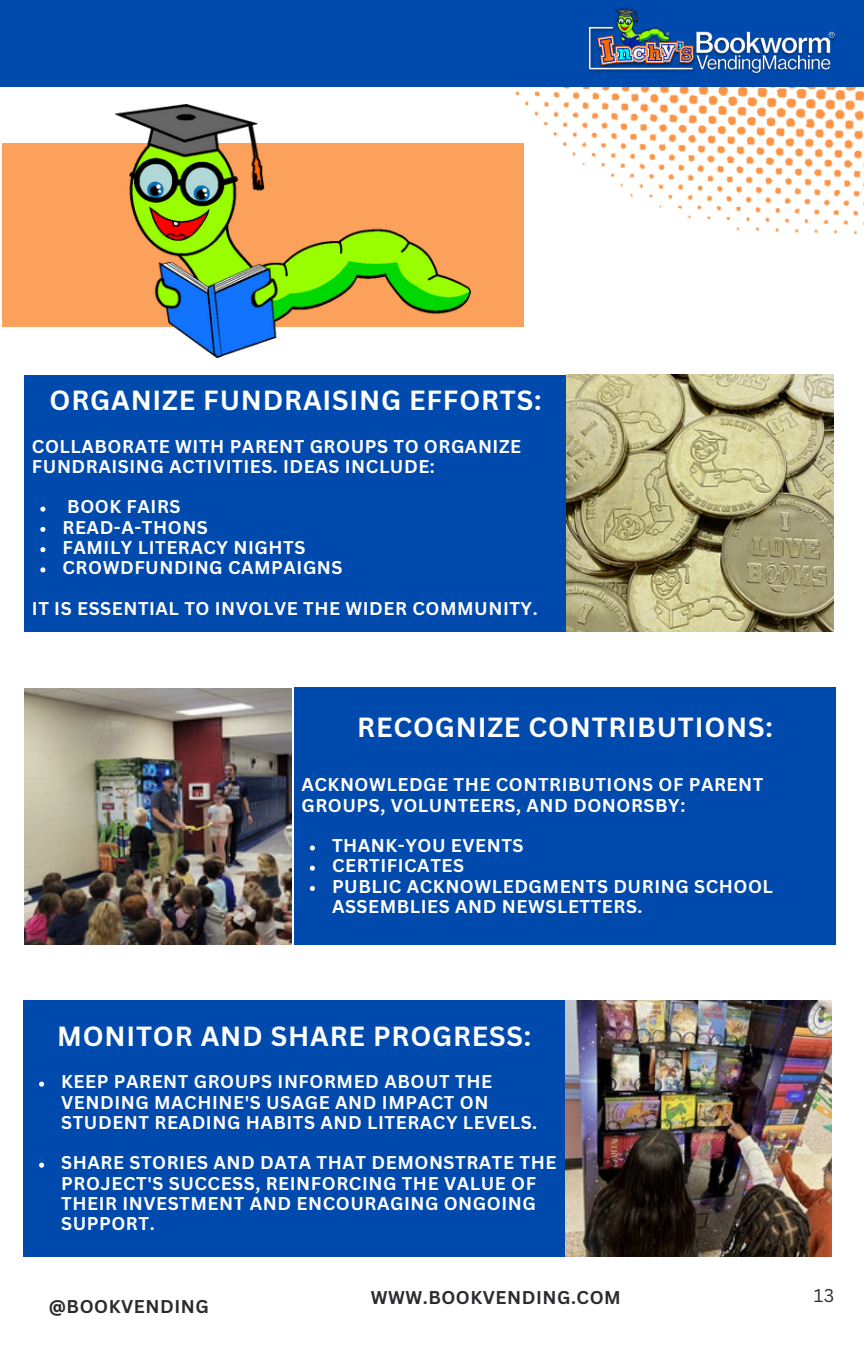
<style>
.page{position:relative;width:864px;height:1350px;background:#fff}
.page>*{position:absolute;margin:0;border:0;box-sizing:border-box;transform-origin:0 0}
.t1{font:700 27px "Canva Sans";letter-spacing:.03em;color:#fff}
.t2{font:700 18px/20.2px "Canva Sans";letter-spacing:.03em;color:#fff}
.t3{font:700 18px "Canva Sans";letter-spacing:.03em;color:#2b2c30}
.t4{font:18px "Canva Sans";color:#2b2c30}
</style>
<div class="page">
<div style="left:2px;top:143px;width:522px;height:183px;background:#fca15c"></div>
<img style="left:407px;top:86px;width:457px;height:148px">
<div style="left:0;top:0;width:864px;height:86px;background:#004aad"></div>
<img style="left:587px;top:7px;width:248px;height:67px">
<img style="left:566px;top:375px;width:267px;height:256px">
<div style="left:25px;top:375px;width:541px;height:256px;background:#004aad"></div>
<svg style="left:40px;top:507px;width:5px;height:5px"></svg>
<svg style="left:40px;top:527px;width:5px;height:5px"></svg>
<svg style="left:40px;top:547px;width:5px;height:5px"></svg>
<svg style="left:40px;top:567px;width:5px;height:5px"></svg>
<img style="left:25px;top:688px;width:267px;height:257px">
<div style="left:294px;top:687px;width:542px;height:258px;background:#004aad"></div>
<svg style="left:310px;top:845px;width:5px;height:5px"></svg>
<svg style="left:310px;top:866px;width:5px;height:5px"></svg>
<svg style="left:310px;top:886px;width:5px;height:5px"></svg>
<img style="left:565px;top:1001px;width:267px;height:255px">
<div style="left:23px;top:1001px;width:542px;height:256px;background:#004aad"></div>
<svg style="left:39px;top:1082px;width:5px;height:5px"></svg>
<svg style="left:39px;top:1163px;width:5px;height:5px"></svg>
<img style="left:116px;top:104px;width:354px;height:254px">
<h1 class="t1" style="left:50px;top:382px;width:493px">ORGANIZE FUNDRAISING EFFORTS:</h1>
<p class="t2" style="left:32px;top:436px;width:491px">COLLABORATE WITH PARENT GROUPS TO ORGANIZE<br>FUNDRAISING ACTIVITIES. IDEAS INCLUDE:</p>
<p class="t2" style="left:63px;top:496px;width:282px">BOOK FAIRS<br>READ-A-THONS<br>FAMILY LITERACY NIGHTS<br>CROWDFUNDING CAMPAIGNS</p>
<p class="t2" style="left:32px;top:598px;width:507px">IT IS ESSENTIAL TO INVOLVE THE WIDER COMMUNITY.</p>
<h1 class="t1" style="left:357px;top:709px;width:417px">RECOGNIZE CONTRIBUTIONS:</h1>
<p class="t2" style="left:301px;top:774px;width:464px">ACKNOWLEDGE THE CONTRIBUTIONS OF PARENT<br>GROUPS, VOLUNTEERS, AND DONORSBY:</p>
<p class="t2" style="left:332px;top:835px;width:442px">THANK-YOU EVENTS<br>CERTIFICATES<br>PUBLIC ACKNOWLEDGMENTS DURING SCHOOL<br>ASSEMBLIES AND NEWSLETTERS.</p>
<h1 class="t1" style="left:57px;top:1017px;width:476px">MONITOR AND SHARE PROGRESS:</h1>
<p class="t2" style="left:61px;top:1071px;width:477px">KEEP PARENT GROUPS INFORMED ABOUT THE<br>VENDING MACHINE'S USAGE AND IMPACT ON<br>STUDENT READING HABITS AND LITERACY LEVELS.</p>
<p class="t2" style="left:61px;top:1152px;width:497px">SHARE STORIES AND DATA THAT DEMONSTRATE THE PROJECT'S SUCCESS, REINFORCING THE VALUE OF THEIR INVESTMENT AND ENCOURAGING ONGOING SUPPORT.</p>
<p class="t3" style="left:49px;top:1294px;width:162px">@BOOKVENDING</p>
<p class="t3" style="left:371px;top:1285px;width:252px">WWW.BOOKVENDING.COM</p>
<p class="t4" style="left:814px;top:1283px;width:22px">13</p>
</div>
